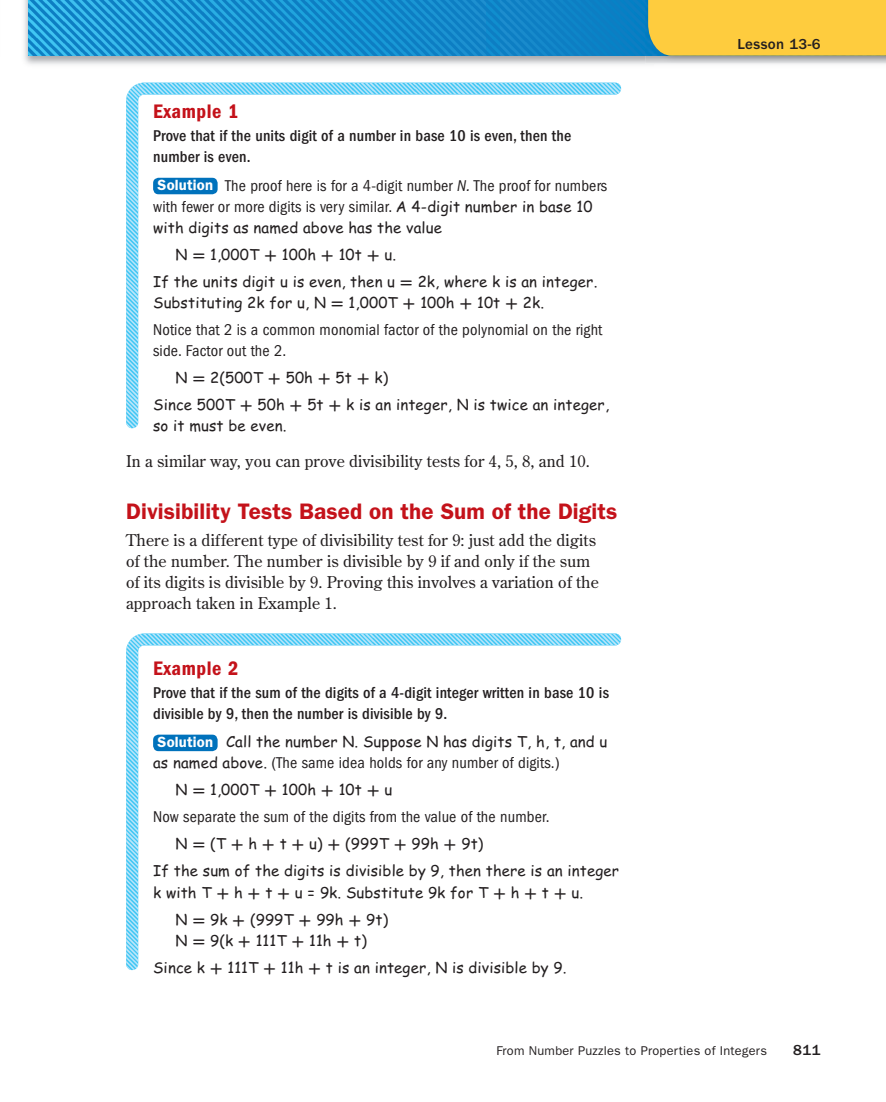
<style>
.page{position:relative;width:886px;height:1102px;background:#fff}
.page>*{position:absolute;margin:0;border:0;box-sizing:border-box;transform-origin:0 0}
.t1{font:600 22.5px "ITC Franklin Gothic Std";letter-spacing:.005em;color:#c4121a}
.t2{font:20.25px "ITC Franklin Gothic Std Dm Cd";letter-spacing:.03em;color:#c4121a}
.t3{font:condensed 16.2px/21px "ITC Franklin Gothic Std";letter-spacing:.01em;color:#231f20}
.t4{font:16.2px/21px "Century Old Style Std";letter-spacing:.01em;color:#231f20}
.t5{font:500 condensed 16.2px/21px "ITC Franklin Gothic Std";letter-spacing:.01em;color:#231f20}
.t6{font:15px/27px "Comic Sans MS";letter-spacing:.01em;color:#231f20}
.t7{font:500 15px "ITC Franklin Gothic Std";letter-spacing:.025em;color:#231f20}
.t8{font:12.75px "ITC Franklin Gothic Std";letter-spacing:.02em;color:#231f20}
.s1{font-weight:600;font-stretch:normal;font-size:14.85px;color:#fff}
.s2{font-style:italic}
.s3{font-family:"Comic Sans MS";font-stretch:normal;font-size:15px}
.s4{font-family:"Uni Math";font-weight:700;font-size:16.2px}
.s5{font-family:"ITC Franklin Gothic Std";font-weight:600;font-size:14.85px;color:#fff}
</style>
<div class="page">
<img style="left:24px;top:0;width:630px;height:65px">
<img style="left:29px;top:0;width:616px;height:56px">
<img style="left:645px;top:0;width:241px;height:64px">
<img style="left:126px;top:83px;width:495px;height:345px">
<img style="left:126px;top:633px;width:495px;height:336px">
<div style="left:648px;top:0;width:238px;height:56px;background:#fecc3e"></div>
<p class="t2" style="left:153px;top:104px;width:87px">Example 1</p>
<p class="t5" style="left:153px;top:126px;width:420px">Prove that if the units digit of a number in base 10 is even, then the number is even.</p>
<p class="t3" style="left:153px;top:176px;width:456px"><span class="s1">Solution</span> The proof here is for a 4-digit number <span class="s2">N.</span> The proof for numbers with fewer or more digits is very similar. <span class="s3">A 4-digit number in base 10</span></p>
<p class="t6" style="left:153px;top:215px;width:290px">with digits as named above has the value</p>
<p class="t6" style="left:176px;top:242px;width:222px">N <span class="s4">=</span> 1,000T <span class="s4">+</span> 100h <span class="s4">+</span> 10t <span class="s4">+</span> u.</p>
<p class="t6" style="left:153px;top:269px;width:446px">If the units digit u is even, then u <span class="s4">=</span> 2k, where k is an integer.</p>
<p class="t6" style="left:153px;top:290px;width:393px">Substituting 2k for u, N <span class="s4">=</span> 1,000T <span class="s4">+</span> 100h <span class="s4">+</span> 10t <span class="s4">+</span> 2k.</p>
<p class="t3" style="left:153px;top:320px;width:451px">Notice that 2 is a common monomial factor of the polynomial on the right side. Factor out the 2.</p>
<p class="t6" style="left:153px;top:365px;width:458px;text-indent:22px">N <span class="s4">=</span> 2(500T <span class="s4">+</span> 50h <span class="s4">+</span> 5t <span class="s4">+</span> k)<br>Since 500T <span class="s4">+</span> 50h <span class="s4">+</span> 5t <span class="s4">+</span> k is an integer, N is twice an integer,</p>
<p class="t6" style="left:153px;top:413px;width:135px">so it must be even.</p>
<p class="t4" style="left:126px;top:451px;width:465px">In a similar way, you can prove divisibility tests for 4, 5, 8, and 10.</p>
<p class="t1" style="left:126px;top:503px;width:493px">Divisibility Tests Based on the Sum of the Digits</p>
<p class="t4" style="left:126px;top:531px;width:474px">There is a different type of divisibility test for 9: just add the digits of the number. The number is divisible by 9 if and only if the sum of its digits is divisible by 9. Proving this involves a variation of the approach taken in Example 1.</p>
<p class="t2" style="left:153px;top:661px;width:87px">Example 2</p>
<p class="t5" style="left:153px;top:683px;width:457px">Prove that if the sum of the digits of a 4-digit integer written in base 10 is divisible by 9, then the number is divisible by 9.</p>
<p class="t6" style="left:158px;top:730px;width:451px"><span class="s5">Solution</span> Call the number N. Suppose N has digits T, h, t, and u</p>
<p class="t3" style="left:153px;top:753px;width:408px"><span class="s3">as named above.</span> (The same idea holds for any number of digits.)</p>
<p class="t6" style="left:176px;top:778px;width:218px">N <span class="s4">=</span> 1,000T <span class="s4">+</span> 100h <span class="s4">+</span> 10t <span class="s4">+</span> u</p>
<p class="t3" style="left:153px;top:807px;width:398px">Now separate the sum of the digits from the value of the number.</p>
<p class="t6" style="left:153px;top:832px;width:468px;text-indent:23px">N <span class="s4">=</span> (T <span class="s4">+</span> h <span class="s4">+</span> t <span class="s4">+</span> u) <span class="s4">+</span> (999T <span class="s4">+</span> 99h <span class="s4">+</span> 9t)<br>If the sum of the digits is divisible by 9, then there is an integer</p>
<p class="t6" style="left:176px;top:880px;width:409px;text-indent:-23px">k with T <span class="s4">+</span> h <span class="s4">+</span> t <span class="s4">+</span> u = 9k. Substitute 9k for T <span class="s4">+</span> h <span class="s4">+</span> t <span class="s4">+</span> u.<br>N <span class="s4">=</span> 9k <span class="s4">+</span> (999T <span class="s4">+</span> 99h <span class="s4">+</span> 9t)</p>
<p class="t6" style="left:153px;top:928px;width:415px;text-indent:22px">N <span class="s4">=</span> 9(k <span class="s4">+</span> 111T <span class="s4">+</span> 11h <span class="s4">+</span> t)<br>Since k <span class="s4">+</span> 111T <span class="s4">+</span> 11h <span class="s4">+</span> t is an integer, N is divisible by 9.</p>
<p class="t7" style="left:737px;top:39px;width:85px">Lesson 13-6</p>
<p class="t8" style="left:497px;top:1046px;width:272px">From Number Puzzles to Properties of Integers</p>
<p class="t7" style="left:793px;top:1044px;width:29px">811</p>
</div>
